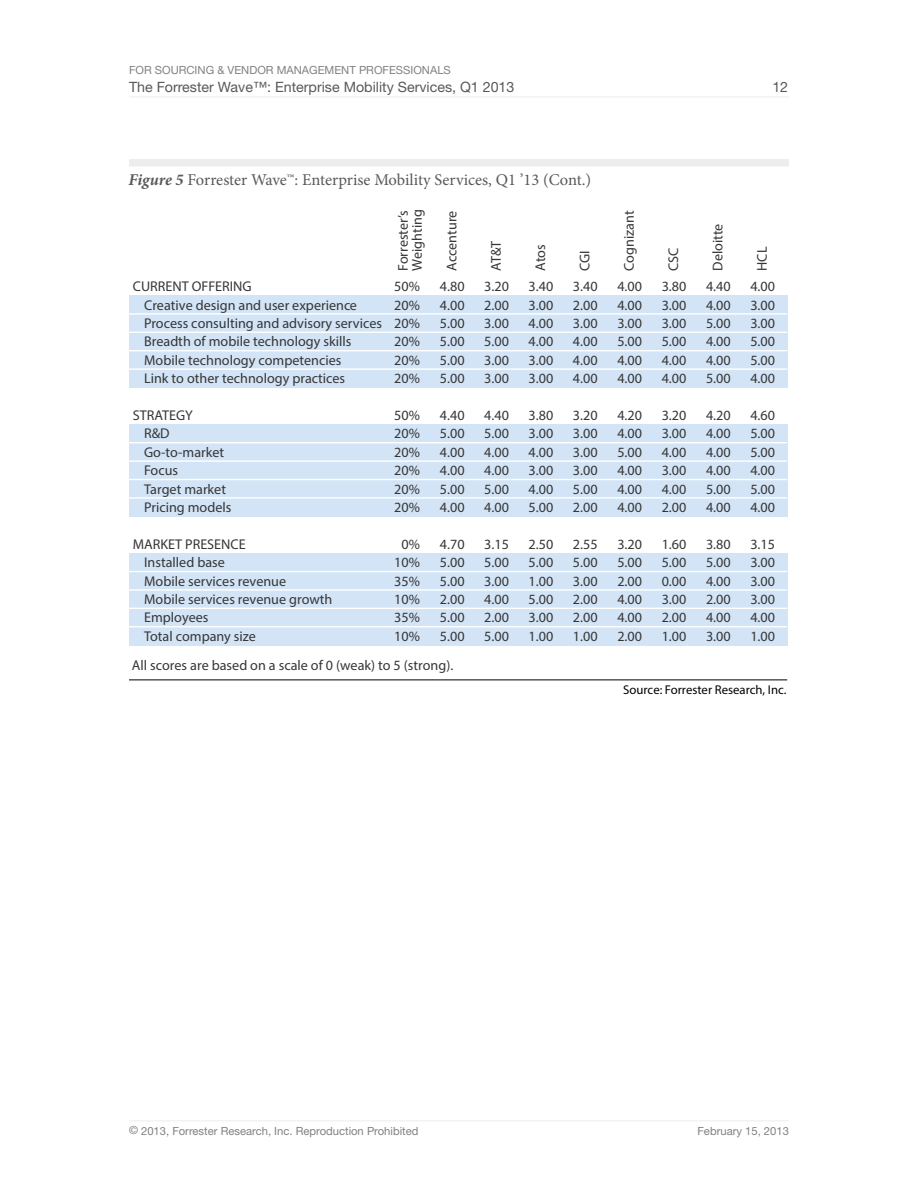
<style>
.page{position:relative;width:918px;height:1188px;background:#fff}
.page>*{position:absolute;margin:0;border:0;box-sizing:border-box;transform-origin:0 0}
.t1{font:16.5px "Minion Pro";color:#59595b}
.t2{font:14.25px "Helvetica Neue LT Std";color:#59595b}
.t3{font:14.1px/18.5px "Myriad Pro";color:#363636;text-align:justify}
.t4{font:12.75px "Myriad Pro";color:#000}
.t5{font:11.25px "Helvetica Neue LT Std";color:#808184}
.s1{font-weight:700;font-style:italic}
</style>
<div class="page">
<hr style="left:129px;top:97px;width:660px;height:1px;background:#ecedee">
<hr style="left:129px;top:1120px;width:660px;height:1px;background:#ecedee">
<div style="left:129px;top:159px;width:660px;height:7px;background:#ecedee"></div>
<hr style="left:129px;top:680px;width:658px;height:1px;background:#000">
<div style="left:129px;top:295px;width:658px;height:93px;background:#d3e4f6"></div>
<div style="left:129px;top:424px;width:658px;height:92px;background:#d3e4f6"></div>
<div style="left:129px;top:553px;width:658px;height:92px;background:#d3e4f6"></div>
<hr style="left:129px;top:313px;width:658px;height:2px;background:#fff">
<hr style="left:129px;top:332px;width:658px;height:1px;background:#fff">
<hr style="left:129px;top:350px;width:658px;height:1px;background:#fff">
<hr style="left:129px;top:368px;width:658px;height:2px;background:#fff">
<hr style="left:129px;top:442px;width:658px;height:1px;background:#fff">
<hr style="left:129px;top:460px;width:658px;height:2px;background:#fff">
<hr style="left:129px;top:479px;width:658px;height:1px;background:#fff">
<hr style="left:129px;top:497px;width:658px;height:2px;background:#fff">
<hr style="left:129px;top:571px;width:658px;height:1px;background:#fff">
<hr style="left:129px;top:589px;width:658px;height:2px;background:#fff">
<hr style="left:129px;top:608px;width:658px;height:1px;background:#fff">
<hr style="left:129px;top:626px;width:658px;height:1px;background:#fff">
<p class="t5" style="left:129px;top:63px;width:322px">For Sourcing &amp; Vendor Managem ent Professionals</p>
<p class="t2" style="left:129px;top:78px;width:387px">The Forrester Wave™: Enterprise Mobility Services, Q1 2013</p>
<p class="t2" style="left:772px;top:78px;width:17px">12</p>
<p class="t1" style="left:129px;top:168px;width:464px"><span class="s1">Figure 5</span> Forrester Wave™: Enterprise Mobility Services, Q1 ’13 (Cont.)</p>
<p class="t3" style="left:144px;top:277px;width:239px;text-align:left;text-indent:-11px">CURRENT OFFERING<br>Creative design and user experience Process consulting and advisory services Breadth of mobile technology skills Mobile technology competencies<br>Link to other technology practices</p>
<p class="t3" style="left:144px;top:406px;width:89px;text-align:left;text-indent:-11px">STRATEGY<br>R&amp;D<br>Go-to-market<br>Focus<br>Target market<br>Pricing models</p>
<p class="t3" style="left:144px;top:535px;width:190px;text-align:left;text-indent:-11px">MARKET PRESENCE<br>Installed base<br>Mobile services revenue<br>Mobile services revenue growth<br>Employees<br>Total company size</p>
<p class="t3" style="left:396px;top:271px;width:63px;line-height:14.1px;rotate:-90deg">Forrester’s<br>Weighting</p>
<p class="t3" style="left:394px;top:277px;width:27px">50% 20% 20% 20% 20% 20%</p>
<p class="t3" style="left:394px;top:406px;width:27px">50% 20% 20% 20% 20% 20%</p>
<p class="t3" style="left:394px;top:535px;width:27px;text-align:center">0%<br>10%<br>35%<br>10%<br>35%<br>10%</p>
<p class="t3" style="left:442px;top:271px;width:61px;rotate:-90deg">Accenture</p>
<p class="t3" style="left:440px;top:277px;width:26px">4.80<br>4.00<br>5.00<br>5.00<br>5.00<br>5.00</p>
<p class="t3" style="left:440px;top:406px;width:26px">4.40<br>5.00<br>4.00<br>4.00<br>5.00<br>4.00</p>
<p class="t3" style="left:440px;top:535px;width:26px">4.70<br>5.00<br>5.00<br>2.00<br>5.00<br>5.00</p>
<p class="t3" style="left:132px;top:656px;width:323px">All scores are based on a scale of 0 (weak) to 5 (strong).</p>
<p class="t3" style="left:487px;top:271px;width:32px;rotate:-90deg">AT&amp;T</p>
<p class="t3" style="left:484px;top:277px;width:26px">3.20<br>2.00<br>3.00<br>5.00<br>3.00<br>3.00</p>
<p class="t3" style="left:484px;top:406px;width:26px">4.40<br>5.00<br>4.00<br>4.00<br>5.00<br>4.00</p>
<p class="t3" style="left:484px;top:535px;width:26px">3.15<br>5.00<br>3.00<br>4.00<br>2.00<br>5.00</p>
<p class="t3" style="left:531px;top:271px;width:28px;rotate:-90deg">Atos</p>
<p class="t3" style="left:529px;top:277px;width:26px">3.40<br>3.00<br>4.00<br>4.00<br>3.00<br>3.00</p>
<p class="t3" style="left:529px;top:406px;width:26px">3.80<br>3.00<br>4.00<br>3.00<br>4.00<br>5.00</p>
<p class="t3" style="left:529px;top:535px;width:26px">2.50<br>5.00<br>1.00<br>5.00<br>3.00<br>1.00</p>
<p class="t3" style="left:575px;top:271px;width:22px;rotate:-90deg">CGI</p>
<p class="t3" style="left:573px;top:277px;width:26px">3.40<br>2.00<br>3.00<br>4.00<br>4.00<br>4.00</p>
<p class="t3" style="left:573px;top:406px;width:26px">3.20<br>3.00<br>3.00<br>3.00<br>5.00<br>2.00</p>
<p class="t3" style="left:573px;top:535px;width:26px">2.55<br>5.00<br>3.00<br>2.00<br>2.00<br>1.00</p>
<p class="t3" style="left:620px;top:271px;width:62px;rotate:-90deg">Cognizant</p>
<p class="t3" style="left:617px;top:277px;width:26px">4.00<br>4.00<br>3.00<br>5.00<br>4.00<br>4.00</p>
<p class="t3" style="left:617px;top:406px;width:26px">4.20<br>4.00<br>5.00<br>4.00<br>4.00<br>4.00</p>
<p class="t3" style="left:617px;top:535px;width:26px">3.20<br>5.00<br>2.00<br>4.00<br>4.00<br>2.00</p>
<p class="t3" style="left:664px;top:271px;width:25px;rotate:-90deg">CSC</p>
<p class="t3" style="left:662px;top:277px;width:26px">3.80<br>3.00<br>3.00<br>5.00<br>4.00<br>4.00</p>
<p class="t3" style="left:662px;top:406px;width:26px">3.20<br>3.00<br>4.00<br>3.00<br>4.00<br>2.00</p>
<p class="t3" style="left:662px;top:535px;width:26px">1.60<br>5.00<br>0.00<br>3.00<br>2.00<br>1.00</p>
<p class="t3" style="left:708px;top:271px;width:49px;rotate:-90deg">Deloitte</p>
<p class="t3" style="left:706px;top:277px;width:26px">4.40<br>4.00<br>5.00<br>4.00<br>4.00<br>5.00</p>
<p class="t3" style="left:706px;top:406px;width:26px">4.20<br>4.00<br>4.00<br>4.00<br>5.00<br>4.00</p>
<p class="t3" style="left:706px;top:535px;width:26px">3.80<br>5.00<br>4.00<br>2.00<br>4.00<br>3.00</p>
<p class="t3" style="left:753px;top:271px;width:26px;rotate:-90deg">HCL</p>
<p class="t3" style="left:750px;top:277px;width:26px">4.00<br>3.00<br>3.00<br>5.00<br>5.00<br>4.00</p>
<p class="t3" style="left:750px;top:406px;width:26px">4.60<br>5.00<br>5.00<br>4.00<br>5.00<br>4.00</p>
<p class="t3" style="left:750px;top:535px;width:26px">3.15<br>3.00<br>3.00<br>3.00<br>4.00<br>1.00</p>
<p class="t4" style="left:623px;top:682px;width:165px">Source: Forrester Research, Inc.</p>
<p class="t5" style="left:129px;top:1124px;width:291px">© 2013, Forrester Research, Inc. Reproduction Prohibited</p>
<p class="t5" style="left:698px;top:1124px;width:93px">February 15, 2013</p>
</div>
